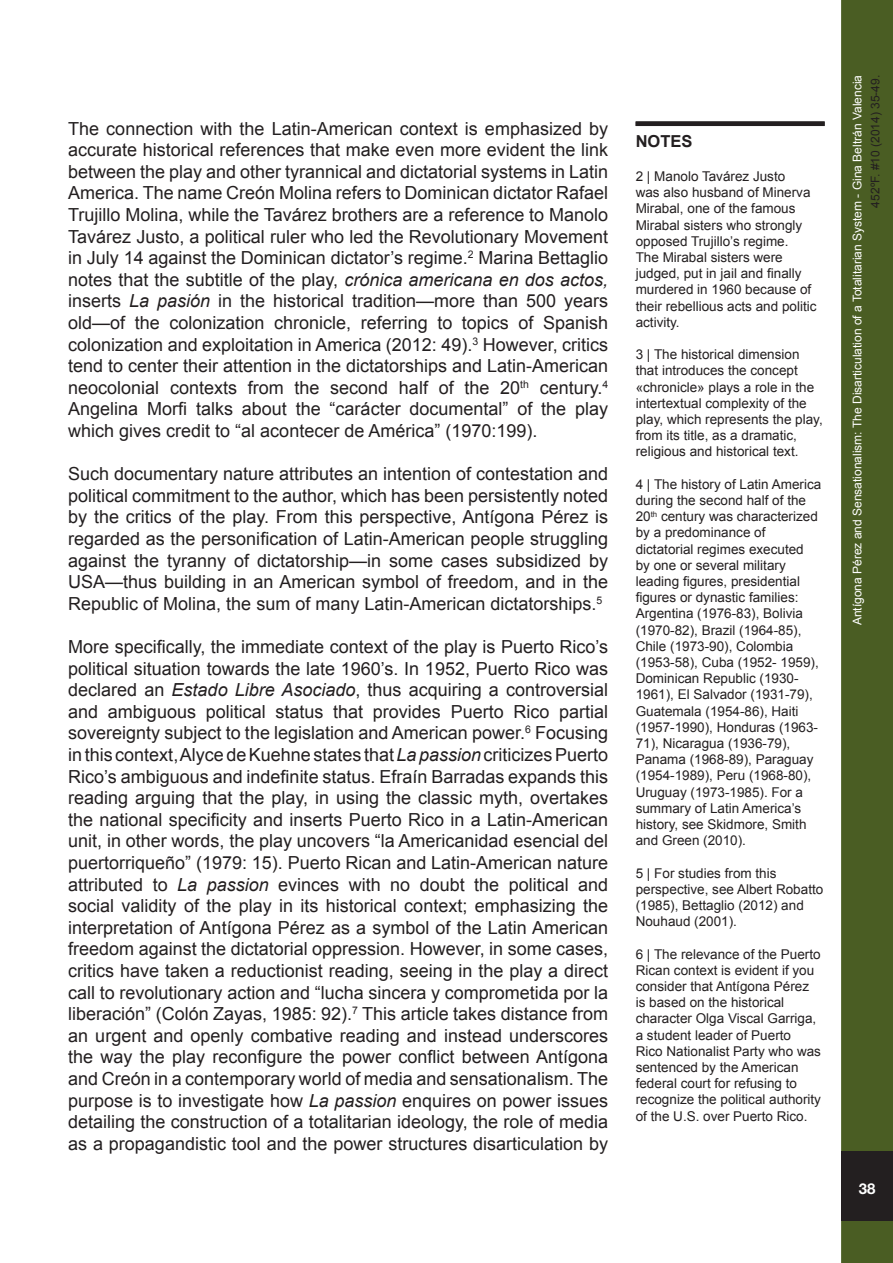
<style>
.page{position:relative;width:893px;height:1263px;background:#fff}
.page>*{position:absolute;margin:0;border:0;box-sizing:border-box;transform-origin:0 0}
.t1{font:18px/21.6px "Arial";color:#231f20;text-align:justify}
.Estilo_de_párrafo_1{font:700 16.5px "Arial";color:#231f20}
.t2{font:700 15px "Helvetica Neue";color:#fff}
.Estilo_de_párrafo_1-2{font:13.5px/16.2px "Arial";color:#231f20}
.t3{font:12px "Arial";color:#fff}
.t4{font:12px "Arial";color:#231f20}
.s1{font-style:italic}
</style>
<div class="page">
<div style="left:843px;top:2px;width:48px;height:1259px;background:#4a5d23"></div>
<div style="left:841px;top:0;width:52px;height:1263px;border:3px solid #4a5d23"></div>
<div style="left:841px;top:1151px;width:52px;height:70px;background:#231f20"></div>
<div style="left:636px;top:121px;width:189px;height:5px;background:#231f20"></div>
<p class="t1" style="left:68px;top:118px;width:541px">The connection with the Latin-American context is emphasized by accurate historical references that make even more evident the link between the play and other tyrannical and dictatorial systems in Latin America. The name Creón Molina refers to Dominican dictator Rafael Trujillo Molina, while the Tavárez brothers are a reference to Manolo Tavárez Justo, a political ruler who led the Revolutionary Movement in July 14 against the Dominican dictator’s regime.<sup>2</sup> Marina Bettaglio notes that the subtitle of the play, <span class="s1">crónica americana en dos actos, </span>inserts <span class="s1">La pasión</span> in the historical tradition—more than 500 years old—of the colonization chronicle, referring to topics of Spanish colonization and exploitation in America (2012: 49).<sup>3</sup> However, critics tend to center their attention in the dictatorships and Latin-American neocolonial contexts from the second half of the 20<sup>th</sup> century.<sup>4<br></sup>Angelina Morfi talks about the “carácter documental” of the play which gives credit to “al acontecer de América” (1970:199).</p>
<p class="t1" style="left:68px;top:463px;width:541px">Such documentary nature attributes an intention of contestation and political commitment to the author, which has been persistently noted by the critics of the play. From this perspective, Antígona Pérez is regarded as the personification of Latin-American people struggling against the tyranny of dictatorship—in some cases subsidized by USA—thus building in an American symbol of freedom, and in the Republic of Molina, the sum of many Latin-American dictatorships.<sup>5</sup></p>
<p class="t1" style="left:68px;top:636px;width:541px">More specifically, the immediate context of the play is Puerto Rico’s political situation towards the late 1960’s. In 1952, Puerto Rico was declared an <span class="s1">Estado Libre Asociado</span>, thus acquiring a controversial and ambiguous political status that provides Puerto Rico partial sovereignty subject to the legislation and American power.<sup>6</sup> Focusing in this context, Alyce de Kuehne states that <span class="s1">La passion</span> criticizes Puerto Rico’s ambiguous and indefinite status. Efraín Barradas expands this reading arguing that the play, in using the classic myth, overtakes the national specificity and inserts Puerto Rico in a Latin-American unit, in other words, the play uncovers “la Americanidad esencial del puertorriqueño” (1979: 15). Puerto Rican and Latin-American nature attributed to <span class="s1">La passion</span> evinces with no doubt the political and social validity of the play in its historical context; emphasizing the interpretation of Antígona Pérez as a symbol of the Latin American freedom against the dictatorial oppression. However, in some cases, critics have taken a reductionist reading, seeing in the play a direct call to revolutionary action and “lucha sincera y comprometida por la liberación” (Colón Zayas, 1985: 92).<sup>7</sup> This article takes distance from an urgent and openly combative reading and instead underscores the way the play reconfigure the power conflict between Antígona and Creón in a contemporary world of media and sensationalism. The purpose is to investigate how <span class="s1">La passion</span> enquires on power issues detailing the construction of a totalitarian ideology, the role of media as a propagandistic tool and the power structures disarticulation by</p>
<p class="Estilo_de_párrafo_1" style="left:636px;top:130px;width:58px">NOTES</p>
<p class="Estilo_de_párrafo_1-2" style="left:636px;top:168px;width:182px">2 | Manolo Tavárez Justo<br>was also husband of Minerva<br>Mirabal, one of the famous<br>Mirabal sisters who strongly opposed Trujillo’s regime.<br>The Mirabal sisters were judged, put in jail and finally murdered in 1960 because of their rebellious acts and politic activity.</p>
<p class="Estilo_de_párrafo_1-2" style="left:636px;top:346px;width:189px">3 | The historical dimension that introduces the concept «chronicle» plays a role in the intertextual complexity of the play, which represents the play, from its title, as a dramatic, religious and historical text.</p>
<p class="Estilo_de_párrafo_1-2" style="left:636px;top:476px;width:187px">4 | The history of Latin America during the second half of the<br>20<sup>th</sup> century was characterized by a predominance of dictatorial regimes executed by one or several military leading figures, presidential figures or dynastic families:<br>Argentina (1976-83), Bolivia (1970-82), Brazil (1964-85),<br>Chile (1973-90), Colombia (1953-58), Cuba (1952- 1959),<br>Dominican Republic (1930-<br>1961), El Salvador (1931-79),<br>Guatemala (1954-86), Haiti (1957-1990), Honduras (1963-<br>71), Nicaragua (1936-79),<br>Panama (1968-89), Paraguay (1954-1989), Peru (1968-80),<br>Uruguay (1973-1985). For a summary of Latin America’s history, see Skidmore, Smith and Green (2010).</p>
<p class="Estilo_de_párrafo_1-2" style="left:636px;top:865px;width:189px">5 | For studies from this perspective, see Albert Robatto (1985), Bettaglio (2012) and<br>Nouhaud (2001).</p>
<p class="Estilo_de_párrafo_1-2" style="left:636px;top:946px;width:187px">6 | The relevance of the Puerto<br>Rican context is evident if you consider that Antígona Pérez is based on the historical character Olga Viscal Garriga, a student leader of Puerto<br>Rico Nationalist Party who was sentenced by the American federal court for refusing to recognize the political authority of the U.S. over Puerto Rico.</p>
<p class="t3" style="left:850px;top:625px;width:552px;rotate:-90deg">Antígona Pérez and Sensationalism: The Disarticulation of a Totalitarian System - Gina Beltrán Valencia</p>
<p class="t4" style="left:868px;top:207px;width:134px;rotate:-90deg">452ºF. #10 (2014) 35-49.</p>
<p class="t2" style="left:859px;top:1179px;width:18px">38</p>
</div>
